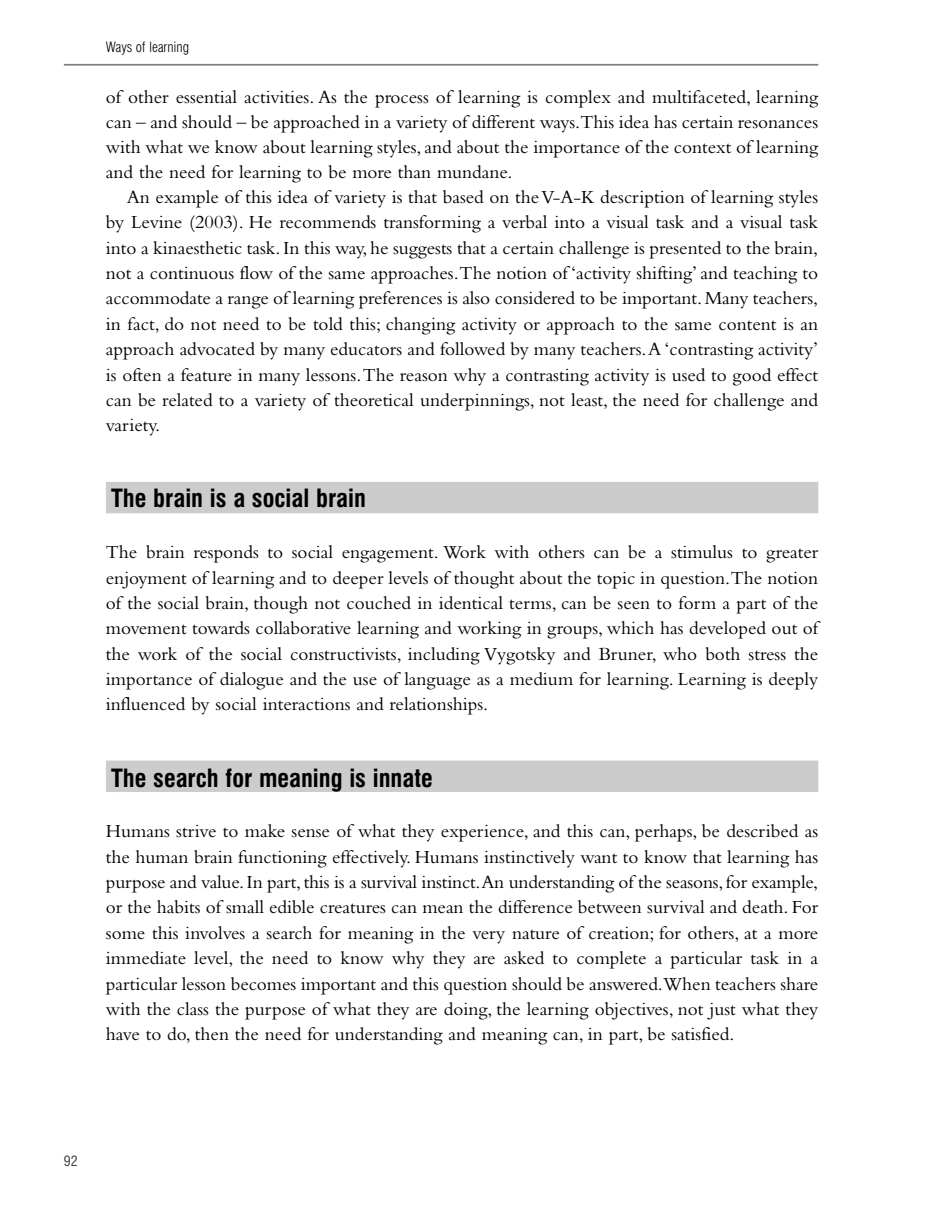
<style>
.page{position:relative;width:933px;height:1209px;background:#fff}
.page>*{position:absolute;margin:0;border:0;box-sizing:border-box;transform-origin:0 0}
.t1{font:700 condensed 24.5px "Swiss 721 BT";color:#000}
.t2{font:19.25px/25.4px "Bembo";color:#000;text-align:justify}
.t3{font:300 condensed 14px "Swiss 721 BT";color:#000}
.t4{font:condensed 14px "Swiss 721 BT";color:#404040}
</style>
<div class="page">
<div style="left:106px;top:761px;width:712px;height:31px;background:#ccc"></div>
<div style="left:106px;top:482px;width:712px;height:31px;background:#ccc"></div>
<hr style="left:64px;top:64px;width:754px;height:2px;background:#808080">
<p class="t3" style="left:106px;top:41px;width:85px">Ways of learning</p>
<p class="t2" style="left:106px;top:84px;width:713px">of other essential activities. As the process of learning is complex and multifaceted, learning can – and should – be approached in a variety of different ways.This idea has certain resonances with what we know about learning styles, and about the importance of the context of learning and the need for learning to be more than mundane.</p>
<p class="t2" style="left:106px;top:184px;width:714px;text-indent:21px">An example of this idea of variety is that based on the V-A-K description of learning styles by Levine (2003). He recommends transforming a verbal into a visual task and a visual task into a kinaesthetic task. In this way, he suggests that a certain challenge is presented to the brain, not a continuous flow of the same approaches.The notion of ‘activity shifting’ and teaching to accommodate a range of learning preferences is also considered to be important.Many teachers, in fact, do not need to be told this; changing activity or approach to the same content is an approach advocated by many educators and followed by many teachers.A ‘contrasting activity’ is often a feature in many lessons.The reason why a contrasting activity is used to good effect can be related to a variety of theoretical underpinnings, not least, the need for challenge and variety.</p>
<p class="t1" style="left:111px;top:488px;width:256px">The brain is a social brain</p>
<p class="t2" style="left:106px;top:539px;width:714px">The brain responds to social engagement. Work with others can be a stimulus to greater enjoyment of learning and to deeper levels of thought about the topic in question.The notion of the social brain, though not couched in identical terms, can be seen to form a part of the movement towards collaborative learning and working in groups, which has developed out of the work of the social constructivists, including Vygotsky and Bruner, who both stress the importance of dialogue and the use of language as a medium for learning. Learning is deeply influenced by social interactions and relationships.</p>
<p class="t1" style="left:111px;top:768px;width:323px">The search for meaning is innate</p>
<p class="t2" style="left:106px;top:818px;width:713px">Humans strive to make sense of what they experience, and this can, perhaps, be described as the human brain functioning effectively. Humans instinctively want to know that learning has purpose and value. In part,this is a survival instinct.An understanding of the seasons,for example, or the habits of small edible creatures can mean the difference between survival and death. For some this involves a search for meaning in the very nature of creation; for others, at a more immediate level, the need to know why they are asked to complete a particular task in a particular lesson becomes important and this question should be answered.When teachers share with the class the purpose of what they are doing, the learning objectives, not just what they have to do, then the need for understanding and meaning can, in part, be satisfied.</p>
<p class="t4" style="left:64px;top:1155px;width:15px">92</p>
</div>
